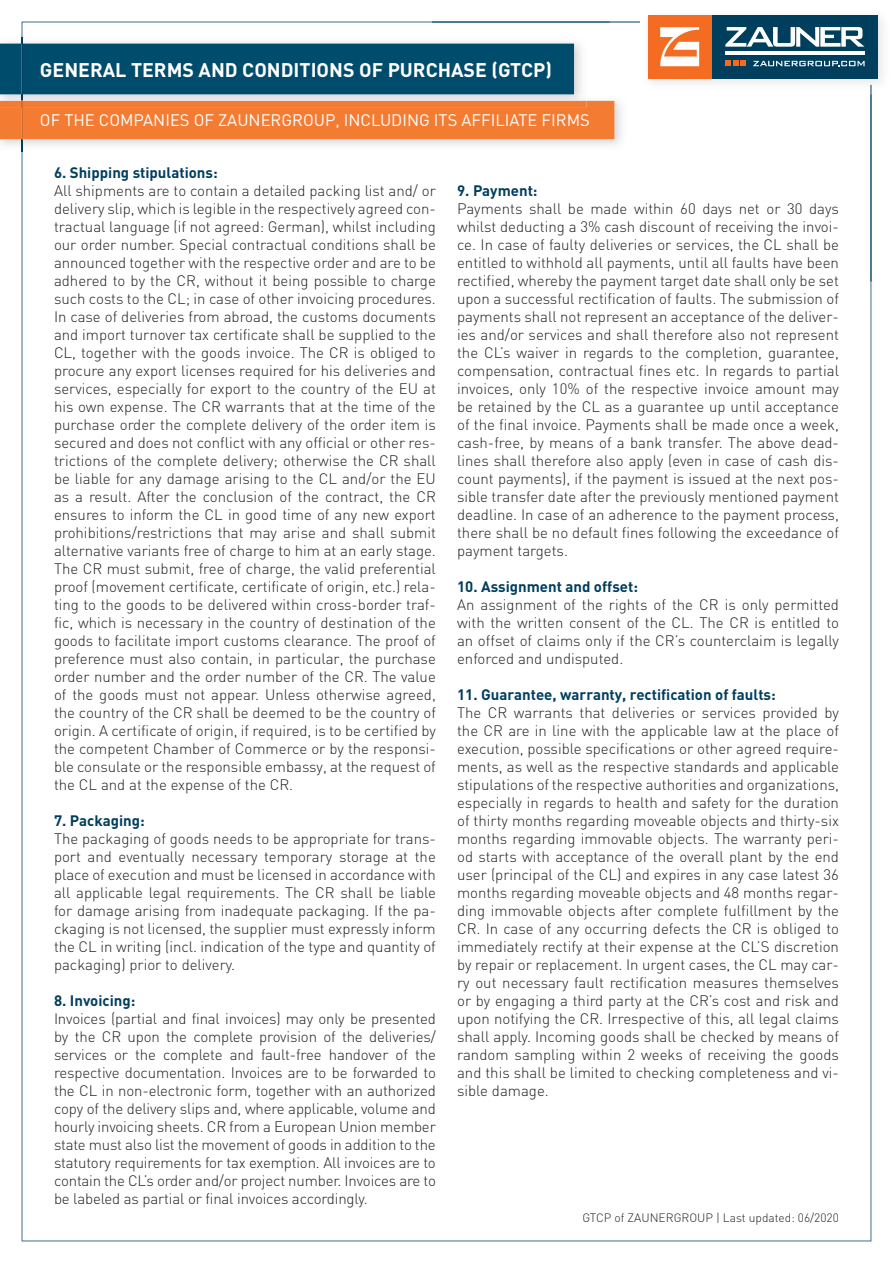
<style>
.page{position:relative;width:893px;height:1263px;background:#fff}
.page>*{position:absolute;margin:0;border:0;box-sizing:border-box;transform-origin:0 0}
.t1{font:700 19.5px "DIN";color:#fff}
.t2{font:16.5px "DIN";color:#fff}
.t3{font:300 15px/18px "DIN";color:#231f20;text-align:justify}
.t4{font:700 15px "DIN";color:#003e5e}
.t5{font:300 12px "DIN";color:#231f20}
</style>
<div class="page">
<img style="left:614px;top:100px;width:8px;height:45px">
<svg style="left:0;top:37px;width:614px;height:114px;background:#8d857a"></svg>
<img style="left:648px;top:18px;width:235px;height:73px">
<div style="left:711px;top:15px;width:167px;height:63px;background:#003e5e"></div>
<div style="left:648px;top:15px;width:63px;height:63px;background:#f36c21"></div>
<svg style="left:660px;top:27px;width:39px;height:39px"></svg>
<svg style="left:725px;top:61px;width:21px;height:5px"></svg>
<hr style="left:725px;top:52px;width:140px;height:3px;background:#fff">
<svg style="left:725px;top:27px;width:139px;height:20px"></svg>
<svg style="left:753px;top:61px;width:112px;height:5px"></svg>
<hr style="left:432px;top:22px;width:208px;height:1px;background:#003e5e">
<hr style="left:871px;top:85px;width:1px;height:197px;background:#003e5e">
<h1 class="t1" style="left:40px;top:57px;width:513px">GENERAL TERMS AND CONDITIONS OF PURCHASE (GTCP)</h1>
<p class="t2" style="left:40px;top:110px;width:551px">OF THE COMPANIES OF ZAUNERGROUP, INCLUDING ITS AFFILIATE FIRMS</p>
<p class="t4" style="left:54px;top:162px;width:165px">6. Shipping stipulations:</p>
<p class="t3" style="left:54px;top:181px;width:383px">All shipments are to contain a detailed packing list and/ or delivery slip, which is legible in the respectively agreed con&shy;tractual language (if not agreed: German), whilst including our order number. Special contractual conditions shall be announced together with the respective order and are to be adhered to by the CR, without it being possible to charge such costs to the CL; in case of other invoicing procedures.<br>In case of deliveries from abroad, the customs documents and import turnover tax certificate shall be supplied to the CL, together with the goods invoice. The CR is obliged to procure any export licenses required for his deliveries and services, especially for export to the country of the EU at his own expense. The CR warrants that at the time of the purchase order the complete delivery of the order item is secured and does not conflict with any official or other res&shy;trictions of the complete delivery; otherwise the CR shall be liable for any damage arising to the CL and/or the EU as a result. After the conclusion of the contract, the CR ensures to inform the CL in good time of any new export prohibitions/restrictions that may arise and shall submit alternative variants free of charge to him at an early stage.<br>The CR must submit, free of charge, the valid preferential proof (movement certificate, certificate of origin, etc.) rela&shy;ting to the goods to be delivered within cross-border traf&shy;fic, which is necessary in the country of destination of the goods to facilitate import customs clearance. The proof of preference must also contain, in particular, the purchase order number and the order number of the CR. The value of the goods must not appear. Unless otherwise agreed, the country of the CR shall be deemed to be the country of origin. A certificate of origin, if required, is to be certified by the competent Chamber of Commerce or by the responsi&shy;ble consulate or the responsible embassy, at the request of the CL and at the expense of the CR.</p>
<p class="t4" style="left:54px;top:810px;width:92px">7. Packaging:</p>
<p class="t3" style="left:54px;top:829px;width:383px">The packaging of goods needs to be appropriate for trans&shy;port and eventually necessary temporary storage at the place of execution and must be licensed in accordance with all applicable legal requirements. The CR shall be liable for damage arising from inadequate packaging. If the pa&shy;ckaging is not licensed, the supplier must expressly inform the CL in writing (incl. indication of the type and quantity of packaging) prior to delivery.</p>
<p class="t4" style="left:54px;top:990px;width:83px">8. Invoicing:</p>
<p class="t3" style="left:54px;top:1009px;width:383px">Invoices (partial and final invoices) may only be presented by the CR upon the complete provision of the deliveries/ services or the complete and fault-free handover of the respective documentation. Invoices are to be forwarded to the CL in non-electronic form, together with an authorized copy of the delivery slips and, where applicable, volume and hourly invoicing sheets. CR from a European Union member state must also list the movement of goods in addition to the statutory requirements for tax exemption. All invoices are to contain the CL’s order and/or project number. Invoices are to be labeled as partial or final invoices accordingly.</p>
<p class="t4" style="left:457px;top:180px;width:82px">9. Payment:</p>
<p class="t3" style="left:457px;top:199px;width:383px">Payments shall be made within 60 days net or 30 days whilst deducting a 3% cash discount of receiving the invoi&shy;ce. In case of faulty deliveries or services, the CL shall be entitled to withhold all payments, until all faults have been rectified, whereby the payment target date shall only be set upon a successful rectification of faults. The submission of payments shall not represent an acceptance of the deliver&shy;ies and/or services and shall therefore also not represent the CL’s waiver in regards to the completion, guarantee, compensation, contractual fines etc. In regards to partial invoices, only 10% of the respective invoice amount may be retained by the CL as a guarantee up until acceptance of the final invoice. Payments shall be made once a week, cash-free, by means of a bank transfer. The above dead&shy;lines shall therefore also apply (even in case of cash dis&shy;count payments), if the payment is issued at the next pos&shy;sible transfer date after the previously mentioned payment deadline. In case of an adherence to the payment process, there shall be no default fines following the exceedance of payment targets.</p>
<p class="t4" style="left:457px;top:576px;width:182px">10. Assignment and offset:</p>
<p class="t3" style="left:457px;top:595px;width:383px">An assignment of the rights of the CR is only permitted with the written consent of the CL. The CR is entitled to an offset of claims only if the CR’s counterclaim is legally enforced and undisputed.</p>
<p class="t4" style="left:457px;top:684px;width:320px">11. Guarantee, warranty, rectification of faults:</p>
<p class="t3" style="left:457px;top:703px;width:383px">The CR warrants that deliveries or services provided by the CR are in line with the applicable law at the place of execution, possible specifications or other agreed require&shy;ments, as well as the respective standards and applicable stipulations of the respective authorities and organizations, especially in regards to health and safety for the duration of thirty months regarding moveable objects and thirty-six months regarding immovable objects. The warranty peri&shy;od starts with acceptance of the overall plant by the end user (principal of the CL) and expires in any case latest 36 months regarding moveable objects and 48 months regar&shy;ding immovable objects after complete fulfillment by the CR. In case of any occurring defects the CR is obliged to immediately rectify at their expense at the CL’S discretion by repair or replacement. In urgent cases, the CL may car&shy;ry out necessary fault rectification measures themselves or by engaging a third party at the CR’s cost and risk and upon notifying the CR. Irrespective of this, all legal claims shall apply. Incoming goods shall be checked by means of random sampling within 2 weeks of receiving the goods and this shall be limited to checking completeness and vi&shy;sible damage.</p>
<p class="t5" style="left:582px;top:1210px;width:258px">GTCP of ZAUNERGROUP | Last updated: 06/2020</p>
</div>
